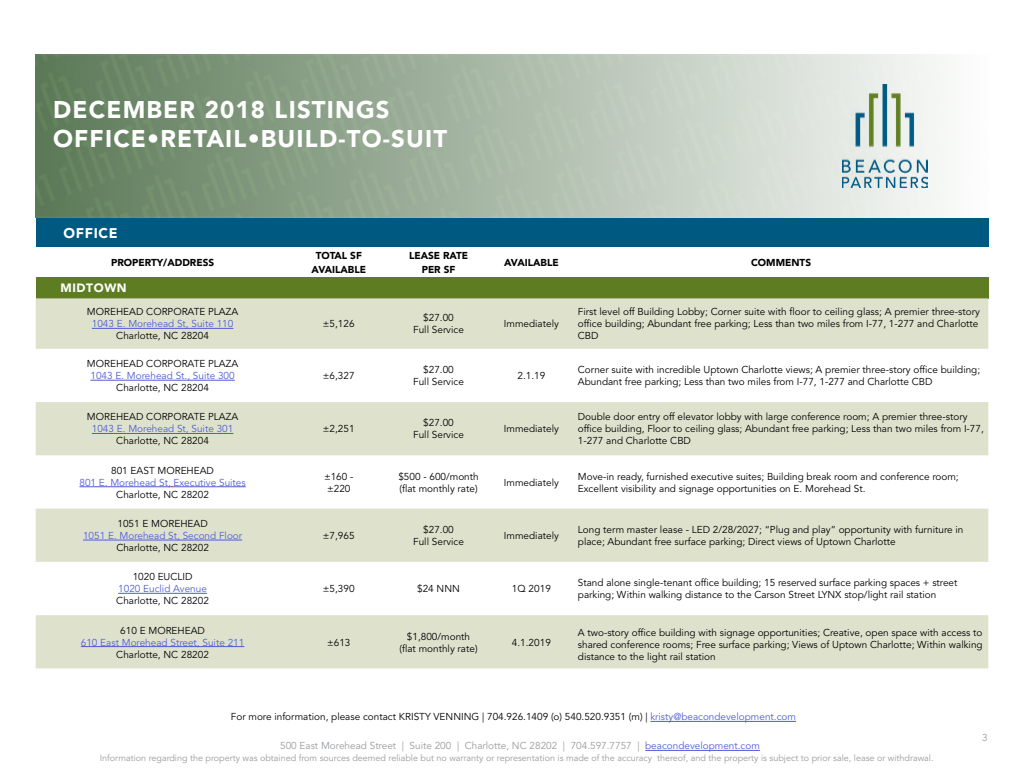
<style>
.page{position:relative;width:1024px;height:768px;background:#fff}
.page>*{position:absolute;margin:0;border:0;box-sizing:border-box;transform-origin:0 0}
.t1{font:900 24px/28.8px "Avenir LT Std";letter-spacing:.05em;color:#fff}
.t2{font:900 14px "Avenir LT Std";letter-spacing:.05em;color:#fff}
.t3{font:900 12px "Avenir LT Std";letter-spacing:.05em;color:#fff}
.t4{font:10px/12px "Avenir LT Std";color:#000}
.t5{font:10px "Avenir LT Std";color:#4f5cd6}
.t6{font:10px "Avenir LT Std";color:#999b9e}
.t7{font:900 10px/14px "Avenir LT Std";color:#000;text-align:center}
.t8{font:9px "Avenir LT Std";color:#999b9e}
.s1{color:#4f5cd6}
</style>
<div class="page">
<img style="left:36px;top:54px;width:901px;height:164px">
<hr style="left:650px;top:721px;width:146px;height:1px;background:#4f5cd6">
<div style="left:36px;top:218px;width:952px;height:29px;background:#005981"></div>
<div style="left:36px;top:277px;width:952px;height:21px;background:#5e7d23"></div>
<svg style="left:36px;top:298px;width:952px;height:264px;fill:#dee2cd"></svg>
<div style="left:36px;top:615px;width:952px;height:53px;background:#dee2cd"></div>
<hr style="left:92px;top:328px;width:141px;height:1px;background:#4f5cd6">
<hr style="left:90px;top:380px;width:145px;height:1px;background:#4f5cd6">
<hr style="left:92px;top:433px;width:141px;height:1px;background:#4f5cd6">
<hr style="left:79px;top:487px;width:92px;height:1px;background:#4f5cd6">
<hr style="left:174px;top:487px;width:72px;height:1px;background:#4f5cd6">
<hr style="left:83px;top:540px;width:159px;height:1px;background:#4f5cd6">
<hr style="left:118px;top:593px;width:89px;height:1px;background:#4f5cd6">
<hr style="left:81px;top:646px;width:163px;height:1px;background:#4f5cd6">
<hr style="left:645px;top:750px;width:115px;height:1px;background:#4f5cd6">
<img style="left:842px;top:85px;width:86px;height:102px">
<h1 class="t1" style="left:53px;top:96px;width:396px">DECEMBER 2018 LISTINGS<br>OFFICE•RETAIL•BUILD-TO-SUIT</h1>
<h2 class="t2" style="left:63px;top:224px;width:56px">OFFICE</h2>
<p class="t7" style="left:111px;top:255px;width:105px">PROPERTY/ADDRESS</p>
<p class="t7" style="left:312px;top:248px;width:56px">TOTAL SF<br>AVAILABLE</p>
<p class="t7" style="left:409px;top:248px;width:61px">LEASE RATE<br>PER SF</p>
<p class="t7" style="left:504px;top:255px;width:56px">AVAILABLE</p>
<p class="t7" style="left:751px;top:255px;width:61px">COMMENTS</p>
<p class="t3" style="left:61px;top:281px;width:68px">MIDTOWN</p>
<p class="t4" style="left:87px;top:306px;width:153px">MOREHEAD CORPORATE PLAZA</p>
<p class="t5" style="left:92px;top:318px;width:143px">1043 E. Morehead St, Suite 110</p>
<p class="t4" style="left:116px;top:330px;width:94px">Charlotte, NC 28204</p>
<p class="t4" style="left:578px;top:306px;width:403px">First level off Building Lobby; Corner suite with floor to ceiling glass; A premier three-story office building; Abundant free parking; Less than two miles from I-77, 1-277 and Charlotte<br>CBD</p>
<p class="t4" style="left:323px;top:318px;width:33px">±5,126</p>
<p class="t4" style="left:413px;top:312px;width:52px;text-align:center">$27.00<br>Full Service</p>
<p class="t4" style="left:504px;top:318px;width:57px">Immediately</p>
<p class="t4" style="left:87px;top:358px;width:153px">MOREHEAD CORPORATE PLAZA</p>
<p class="t5" style="left:90px;top:370px;width:146px">1043 E. Morehead St., Suite 300</p>
<p class="t4" style="left:116px;top:382px;width:94px">Charlotte, NC 28204</p>
<p class="t4" style="left:323px;top:370px;width:33px">±6,327</p>
<p class="t4" style="left:413px;top:364px;width:52px;text-align:center">$27.00<br>Full Service</p>
<p class="t4" style="left:518px;top:370px;width:29px">2.1.19</p>
<p class="t4" style="left:578px;top:364px;width:404px">Corner suite with incredible Uptown Charlotte views; A premier three-story office building;<br>Abundant free parking; Less than two miles from I-77, 1-277 and Charlotte CBD</p>
<p class="t4" style="left:87px;top:411px;width:153px">MOREHEAD CORPORATE PLAZA</p>
<p class="t5" style="left:92px;top:423px;width:143px">1043 E. Morehead St, Suite 301</p>
<p class="t4" style="left:116px;top:435px;width:94px">Charlotte, NC 28204</p>
<p class="t4" style="left:323px;top:423px;width:33px">±2,251</p>
<p class="t4" style="left:413px;top:417px;width:52px;text-align:center">$27.00<br>Full Service</p>
<p class="t4" style="left:504px;top:423px;width:57px">Immediately</p>
<p class="t4" style="left:578px;top:411px;width:407px">Double door entry off elevator lobby with large conference room; A premier three-story office building, Floor to ceiling glass; Abundant free parking; Less than two miles from I-77,<br>1-277 and Charlotte CBD</p>
<p class="t4" style="left:111px;top:465px;width:104px">801 EAST MOREHEAD</p>
<p class="t5" style="left:79px;top:477px;width:168px">801 E. Morehead St, Executive Suites</p>
<p class="t4" style="left:116px;top:489px;width:94px">Charlotte, NC 28202</p>
<p class="t4" style="left:324px;top:471px;width:31px;text-align:center">±160 - ±220</p>
<p class="t4" style="left:398px;top:471px;width:82px">$500 - 600/month (flat monthly rate)</p>
<p class="t4" style="left:504px;top:477px;width:57px">Immediately</p>
<p class="t4" style="left:578px;top:471px;width:382px">Move-in ready, furnished executive suites; Building break room and conference room;<br>Excellent visibility and signage opportunities on E. Morehead St.</p>
<p class="t4" style="left:118px;top:518px;width:92px">1051 E MOREHEAD</p>
<p class="t5" style="left:83px;top:530px;width:161px">1051 E. Morehead St, Second Floor</p>
<p class="t4" style="left:116px;top:542px;width:94px">Charlotte, NC 28202</p>
<p class="t4" style="left:323px;top:530px;width:33px">±7,965</p>
<p class="t4" style="left:413px;top:524px;width:52px;text-align:center">$27.00<br>Full Service</p>
<p class="t4" style="left:504px;top:530px;width:57px">Immediately</p>
<p class="t4" style="left:578px;top:524px;width:387px">Long term master lease - LED 2/28/2027; “Plug and play” opportunity with furniture in place; Abundant free surface parking; Direct views of Uptown Charlotte</p>
<p class="t4" style="left:133px;top:571px;width:61px">1020 EUCLID</p>
<p class="t5" style="left:118px;top:583px;width:90px">1020 Euclid Avenue</p>
<p class="t4" style="left:116px;top:595px;width:94px">Charlotte, NC 28202</p>
<p class="t4" style="left:323px;top:583px;width:33px">±5,390</p>
<p class="t4" style="left:417px;top:583px;width:44px">$24 NNN</p>
<p class="t4" style="left:512px;top:583px;width:40px">1Q 2019</p>
<p class="t4" style="left:578px;top:577px;width:381px">Stand alone single-tenant office building; 15 reserved surface parking spaces + street parking; Within walking distance to the Carson Street LYNX stop/light rail station</p>
<p class="t4" style="left:120px;top:624px;width:86px">610 E MOREHEAD</p>
<p class="t5" style="left:81px;top:636px;width:165px">610 East Morehead Street, Suite 211</p>
<p class="t4" style="left:116px;top:648px;width:94px">Charlotte, NC 28202</p>
<p class="t4" style="left:327px;top:636px;width:25px">±613</p>
<p class="t4" style="left:399px;top:630px;width:80px;text-align:center">$1,800/month (flat monthly rate)</p>
<p class="t4" style="left:512px;top:636px;width:40px">4.1.2019</p>
<p class="t4" style="left:578px;top:626px;width:406px;text-align:justify">A two-story office building with signage opportunities; Creative, open space with access to shared conference rooms; Free surface parking; Views of Uptown Charlotte; Within walking distance to the light rail station</p>
<p class="t4" style="left:231px;top:711px;width:567px">For more information, please contact KRISTY VENNING | 704.926.1409 (o) 540.520.9351 (m) | <span class="s1">kristy@beacondevelopment.com</span></p>
<p class="t6" style="left:280px;top:740px;width:481px">500 East Morehead Street | Suite 200 | Charlotte, NC 28202 | 704.597.7757 | <span class="s1">beacondevelopment.com</span></p>
<p class="t8" style="left:100px;top:752px;width:835px">Information regarding the property was obtained from sources deemed reliable but no warranty or representation is made of the accuracy thereof, and the property is subject to prior sale, lease or withdrawal.</p>
<p class="t6" style="left:982px;top:731px;width:7px">3</p>
</div>
